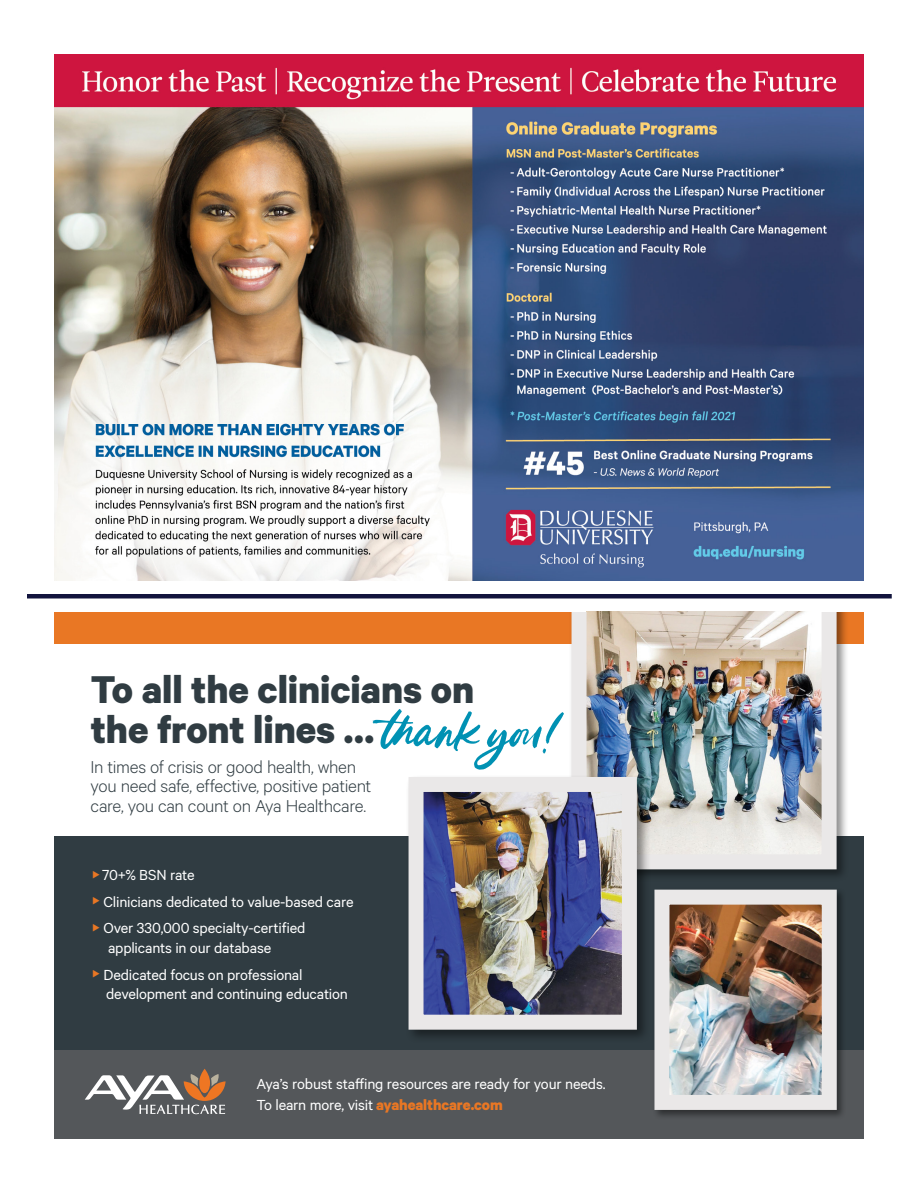
<style>
.page{position:relative;width:918px;height:1188px;background:#fff}
.page>*{position:absolute;margin:0;border:0;box-sizing:border-box;transform-origin:0 0}
.t1{font:700 42.75px/39.3px "Aya Sans";letter-spacing:-.005em;color:#303c42}
.t2{font:300 19.5px/19.4px "Aya Sans";letter-spacing:-.015em;color:#303c42}
.t3{font:16.5px/26.5px "Aya Sans";letter-spacing:-.01em;color:#fff}
.s1{font-family:"Pink Lemonade";font-weight:400;font-size:66.3px;color:#0091b3}
.s2{font-weight:700;color:#e97724}
</style>
<div class="page">
<img style="left:54px;top:54px;width:810px;height:526px">
<hr style="left:27px;top:594px;width:865px;height:4px;background:#12143d">
<div style="left:54px;top:836px;width:810px;height:257px;background:#303c42"></div>
<div style="left:54px;top:612px;width:810px;height:31px;background:#e97724"></div>
<div style="left:569px;top:612px;width:280px;height:270px;background:#000;opacity:.45"></div>
<img style="left:564px;top:612px;width:280px;height:265px">
<div style="left:54px;top:1050px;width:810px;height:88px;background:#54575a"></div>
<svg style="left:85px;top:1069px;width:141px;height:45px"></svg>
<div style="left:405px;top:774px;width:246px;height:270px;background:#000;opacity:.45"></div>
<img style="left:405px;top:769px;width:239px;height:268px">
<div style="left:652px;top:887px;width:195px;height:233px;background:#000;opacity:.45"></div>
<img style="left:647px;top:882px;width:197px;height:235px">
<h1 class="t1" style="left:91px;top:669px;width:467px">To all the clinicians on<br>the front lines … <span class="s1">thank you!</span></h1>
<p class="t2" style="left:91px;top:756px;width:282px">In times of crisis or good health, when you need safe, effective, positive patient care, you can count on Aya Healthcare.</p>
<p class="t3" style="left:102px;top:861px;width:253px">70+% BSN rate<br>Clinicians dedicated to value-based care<br>Over 330,000 specialty-certified</p>
<p class="t3" style="left:103px;top:934px;width:201px">applicants in our database<br>Dedicated focus on professional</p>
<p class="t3" style="left:106px;top:980px;width:243px">development and continuing education</p>
<p class="t3" style="left:256px;top:1073px;width:351px;line-height:21px">Aya’s robust staffing resources are ready for your needs.<br>To learn more, visit <span class="s2">ayahealthcare.com</span></p>
</div>
